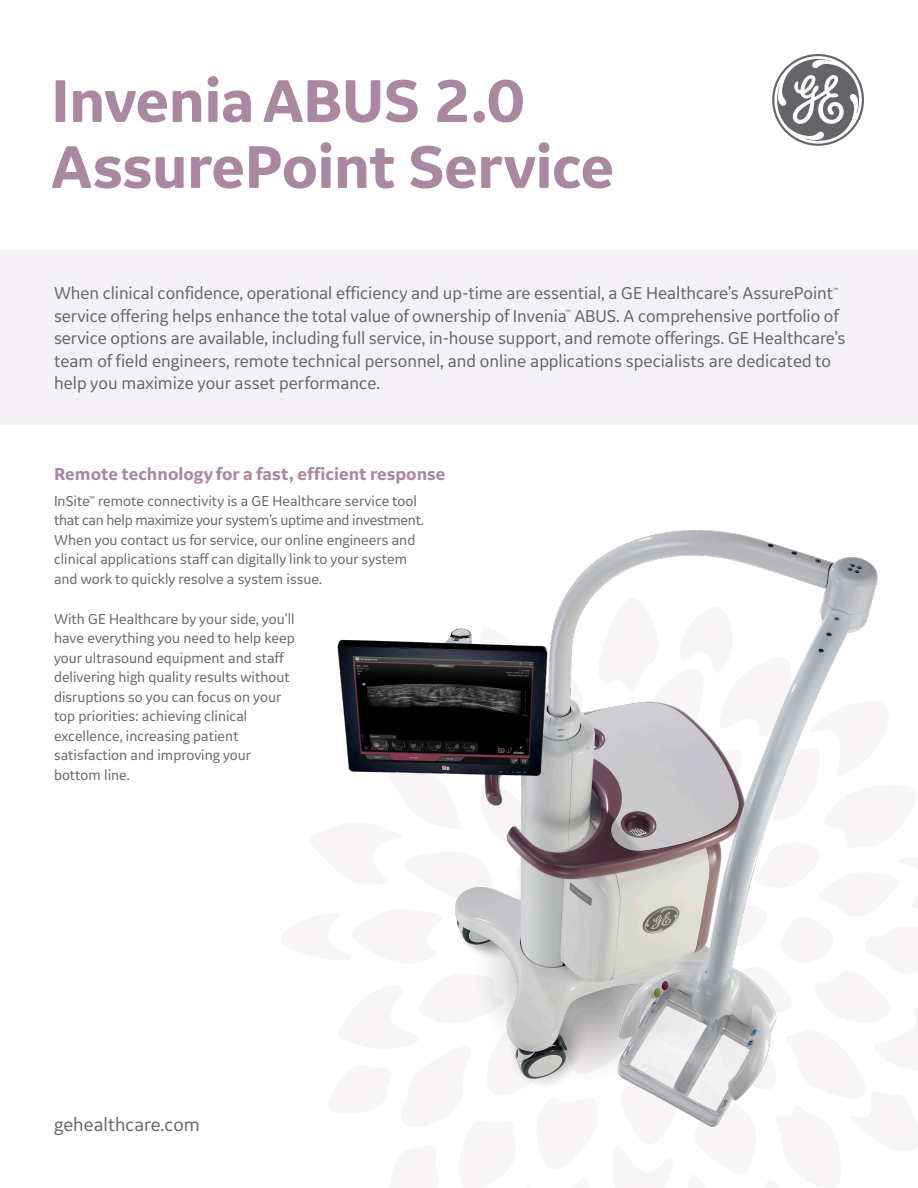
<style>
.page{position:relative;width:918px;height:1188px;background:#fff}
.page>*{position:absolute;margin:0;border:0;box-sizing:border-box;transform-origin:0 0}
.t1{font:700 63px/66px "GE Inspira Sans";letter-spacing:-.015em;color:#ab88a2}
.t2{font:19.5px "GE Inspira Sans";color:#63656a}
.t3{font:18px/22.5px "GE Inspira Sans";letter-spacing:-.005em;color:#63656a}
.t4{font:700 18px "GE Inspira Sans";color:#ab88a2}
.t5{font:15px/19.5px "GE Inspira Sans";color:#63656a}
.t6{font:7.8px "GE Inspira Sans";color:#63656a}
</style>
<div class="page">
<div style="left:0;top:250px;width:918px;height:175px;background:#f4f2f5"></div>
<svg style="left:772px;top:54px;width:92px;height:92px"></svg>
<img style="left:337px;top:530px;width:541px;height:597px">
<p class="t1" style="left:51px;top:66px;width:565px">Invenia ABUS 2.0<br>AssurePoint Service</p>
<p class="t3" style="left:54px;top:282px;width:781px">When clinical confidence, operational efficiency and up-time are essential, a GE Healthcare’s AssurePoint</p>
<p class="t6" style="left:833px;top:285px;width:7px">™</p>
<p class="t3" style="left:54px;top:304px;width:786px">service offering helps enhance the total value of ownership of Invenia ABUS. A comprehensive portfolio of</p>
<p class="t6" style="left:565px;top:308px;width:7px">™</p>
<p class="t3" style="left:54px;top:327px;width:793px">service options are available, including full service, in-house support, and remote offerings. GE Healthcare’s team of field engineers, remote technical personnel, and online applications specialists are dedicated to help you maximize your asset performance.</p>
<p class="t4" style="left:54px;top:462px;width:393px">Remote technology for a fast, efficient response</p>
<p class="t5" style="left:54px;top:491px;width:372px">InSite<sup>™</sup> remote connectivity is a GE Healthcare service tool that can help maximize your system’s uptime and investment.<br>When you contact us for service, our online engineers and clinical applications staff can digitally link to your system and work to quickly resolve a system issue.</p>
<p class="t5" style="left:54px;top:608px;width:242px">With GE Healthcare by your side, you’ll have everything you need to help keep your ultrasound equipment and staff delivering high quality results without disruptions so you can focus on your top priorities: achieving clinical excellence, increasing patient satisfaction and improving your bottom line.</p>
<p class="t2" style="left:54px;top:1112px;width:147px">gehealthcare.com</p>
</div>
